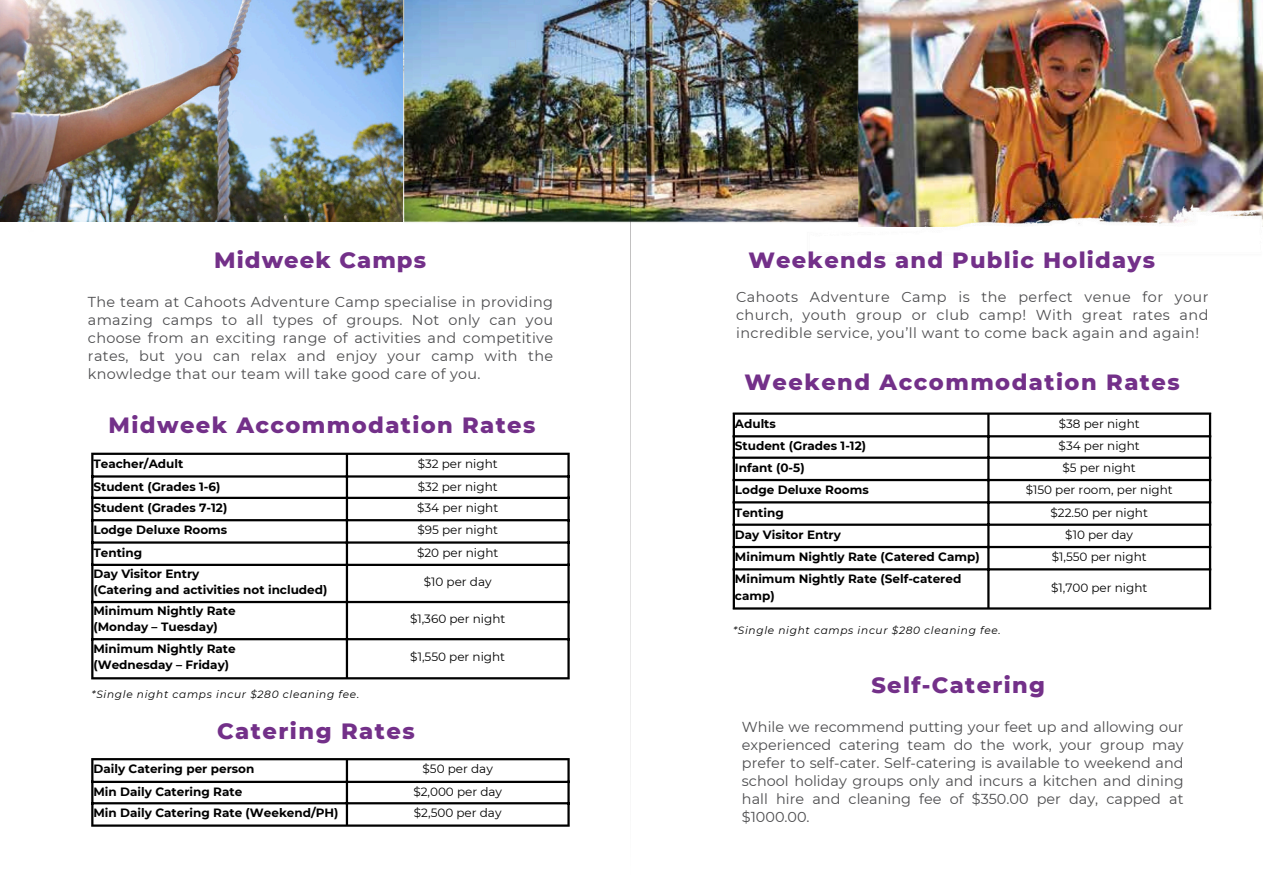
<style>
.page{position:relative;width:1263px;height:894px;background:#fff}
.page>*{position:absolute;margin:0;border:0;box-sizing:border-box;transform-origin:0 0}
.t1{font:800 22.5px "Montserrat";letter-spacing:.06em;color:#733089}
.t2{font:14.4px/18px "Montserrat";letter-spacing:.025em;color:#4d4d4f;text-align:justify}
.t3{font:700 12px/16px "Montserrat";color:#000}
.t4{font:12px "Montserrat";color:#000}
.t5{font:italic 10.5px "Montserrat";letter-spacing:.065em;color:#000}
</style>
<div class="page">
<img style="left:0;top:0;width:1262px;height:827px">
<hr style="left:631px;top:0;width:1px;height:892px;background:#231f20">
<img style="left:0;top:0;width:403px;height:221px">
<hr style="left:733px;top:414px;width:2px;height:193px;background:#000">
<hr style="left:987px;top:414px;width:2px;height:193px;background:#000">
<hr style="left:1209px;top:414px;width:2px;height:193px;background:#000">
<hr style="left:733px;top:412px;width:478px;height:2px;background:#000">
<hr style="left:733px;top:435px;width:478px;height:2px;background:#000">
<hr style="left:733px;top:456px;width:478px;height:2px;background:#000">
<hr style="left:733px;top:479px;width:478px;height:2px;background:#000">
<hr style="left:733px;top:501px;width:478px;height:2px;background:#000">
<hr style="left:733px;top:523px;width:478px;height:2px;background:#000">
<hr style="left:733px;top:545px;width:478px;height:3px;background:#000">
<hr style="left:733px;top:568px;width:478px;height:2px;background:#000">
<hr style="left:733px;top:607px;width:478px;height:2px;background:#000">
<hr style="left:91px;top:455px;width:2px;height:222px;background:#000">
<hr style="left:346px;top:455px;width:2px;height:222px;background:#000">
<hr style="left:567px;top:455px;width:3px;height:222px;background:#000">
<hr style="left:91px;top:452px;width:479px;height:3px;background:#000">
<hr style="left:91px;top:475px;width:479px;height:2px;background:#000">
<hr style="left:91px;top:496px;width:479px;height:3px;background:#000">
<hr style="left:91px;top:519px;width:479px;height:2px;background:#000">
<hr style="left:91px;top:541px;width:479px;height:2px;background:#000">
<hr style="left:91px;top:563px;width:479px;height:3px;background:#000">
<hr style="left:91px;top:600px;width:479px;height:3px;background:#000">
<hr style="left:91px;top:638px;width:479px;height:2px;background:#000">
<hr style="left:91px;top:677px;width:479px;height:2px;background:#000">
<hr style="left:91px;top:760px;width:2px;height:64px;background:#000">
<hr style="left:346px;top:760px;width:2px;height:64px;background:#000">
<hr style="left:567px;top:760px;width:3px;height:64px;background:#000">
<hr style="left:91px;top:757px;width:479px;height:3px;background:#000">
<hr style="left:91px;top:780px;width:479px;height:2px;background:#000">
<hr style="left:91px;top:801px;width:479px;height:3px;background:#000">
<hr style="left:91px;top:824px;width:479px;height:2px;background:#000">
<p class="t1" style="left:214px;top:246px;width:213px">Midweek Camps</p>
<p class="t2" style="left:88px;top:293px;width:467px">The team at Cahoots Adventure Camp specialise in providing amazing camps to all types of groups. Not only can you choose from an exciting range of activities and competitive rates, but you can relax and enjoy your camp with the knowledge that our team will take good care of you.</p>
<p class="t1" style="left:109px;top:411px;width:428px">Midweek Accommodation Rates</p>
<p class="t3" style="left:93px;top:455px;width:91px">Teacher/Adult</p>
<p class="t4" style="left:418px;top:456px;width:82px">$32 per night</p>
<p class="t3" style="left:93px;top:478px;width:128px">Student (Grades 1-6)</p>
<p class="t4" style="left:418px;top:479px;width:82px">$32 per night</p>
<p class="t3" style="left:93px;top:499px;width:135px">Student (Grades 7-12)</p>
<p class="t4" style="left:417px;top:500px;width:83px">$34 per night</p>
<h1 class="t3" style="left:93px;top:522px;width:135px">Lodge Deluxe Rooms</h1>
<h2 class="t4" style="left:417px;top:522px;width:82px">$95 per night</h2>
<h1 class="t3" style="left:93px;top:544px;width:50px">Tenting</h1>
<p class="t4" style="left:417px;top:545px;width:83px">$20 per night</p>
<p class="t3" style="left:93px;top:565px;width:107px">Day Visitor Entry</p>
<p class="t3" style="left:93px;top:581px;width:235px">(Catering and activities not included)</p>
<p class="t4" style="left:424px;top:574px;width:69px">$10 per day</p>
<p class="t3" style="left:93px;top:602px;width:144px">Minimum Nightly Rate</p>
<p class="t3" style="left:93px;top:618px;width:126px">(Monday – Tuesday)</p>
<p class="t3" style="left:93px;top:640px;width:144px">Minimum Nightly Rate</p>
<p class="t3" style="left:93px;top:656px;width:137px">(Wednesday – Friday)</p>
<h1 class="t5" style="left:92px;top:687px;width:269px">*Single night camps incur $280 cleaning fee.</h1>
<p class="t4" style="left:410px;top:611px;width:97px">$1,360 per night</p>
<p class="t4" style="left:410px;top:649px;width:96px">$1,550 per night</p>
<p class="t1" style="left:217px;top:717px;width:199px">Catering Rates</p>
<p class="t3" style="left:93px;top:760px;width:162px">Daily Catering per person</p>
<p class="t4" style="left:423px;top:761px;width:72px">$50 per day</p>
<p class="t3" style="left:93px;top:783px;width:150px">Min Daily Catering Rate</p>
<p class="t4" style="left:413px;top:784px;width:90px">$2,000 per day</p>
<p class="t3" style="left:93px;top:804px;width:247px">Min Daily Catering Rate (Weekend/PH)</p>
<p class="t4" style="left:414px;top:805px;width:89px">$2,500 per day</p>
<p class="t1" style="left:748px;top:246px;width:408px">Weekends and Public Holidays</p>
<p class="t2" style="left:736px;top:288px;width:474px">Cahoots Adventure Camp is the perfect venue for your church, youth group or club camp! With great rates and incredible service, you’ll want to come back again and again!</p>
<p class="t1" style="left:744px;top:368px;width:437px">Weekend Accommodation Rates</p>
<p class="t3" style="left:735px;top:415px;width:42px">Adults</p>
<p class="t4" style="left:1059px;top:416px;width:82px">$38 per night</p>
<h1 class="t3" style="left:735px;top:438px;width:133px">Student (Grades 1-12)</h1>
<h2 class="t4" style="left:1059px;top:438px;width:83px">$34 per night</h2>
<h1 class="t3" style="left:735px;top:459px;width:71px">Infant (0-5)</h1>
<p class="t4" style="left:1063px;top:460px;width:75px">$5 per night</p>
<p class="t3" style="left:735px;top:481px;width:135px">Lodge Deluxe Rooms</p>
<p class="t4" style="left:1026px;top:482px;width:149px">$150 per room, per night</p>
<p class="t3" style="left:735px;top:504px;width:50px">Tenting</p>
<p class="t4" style="left:1050px;top:504px;width:99px">$22.50 per night</p>
<p class="t3" style="left:735px;top:526px;width:107px">Day Visitor Entry</p>
<p class="t4" style="left:1065px;top:527px;width:69px">$10 per day</p>
<p class="t3" style="left:735px;top:548px;width:246px">Minimum Nightly Rate (Catered Camp)</p>
<p class="t4" style="left:1052px;top:549px;width:96px">$1,550 per night</p>
<p class="t3" style="left:735px;top:571px;width:228px">Minimum Nightly Rate (Self-catered camp)</p>
<p class="t4" style="left:1051px;top:579px;width:98px">$1,700 per night</p>
<p class="t5" style="left:733px;top:623px;width:269px">*Single night camps incur $280 cleaning fee.</p>
<p class="t1" style="left:871px;top:670px;width:175px">Self-Catering</p>
<p class="t2" style="left:742px;top:717px;width:443px">While we recommend putting your feet up and allowing our experienced catering team do the work, your group may prefer to self-cater. Self-catering is available to weekend and school holiday groups only and incurs a kitchen and dining hall hire and cleaning fee of $350.00 per day, capped at $1000.00.</p>
</div>
